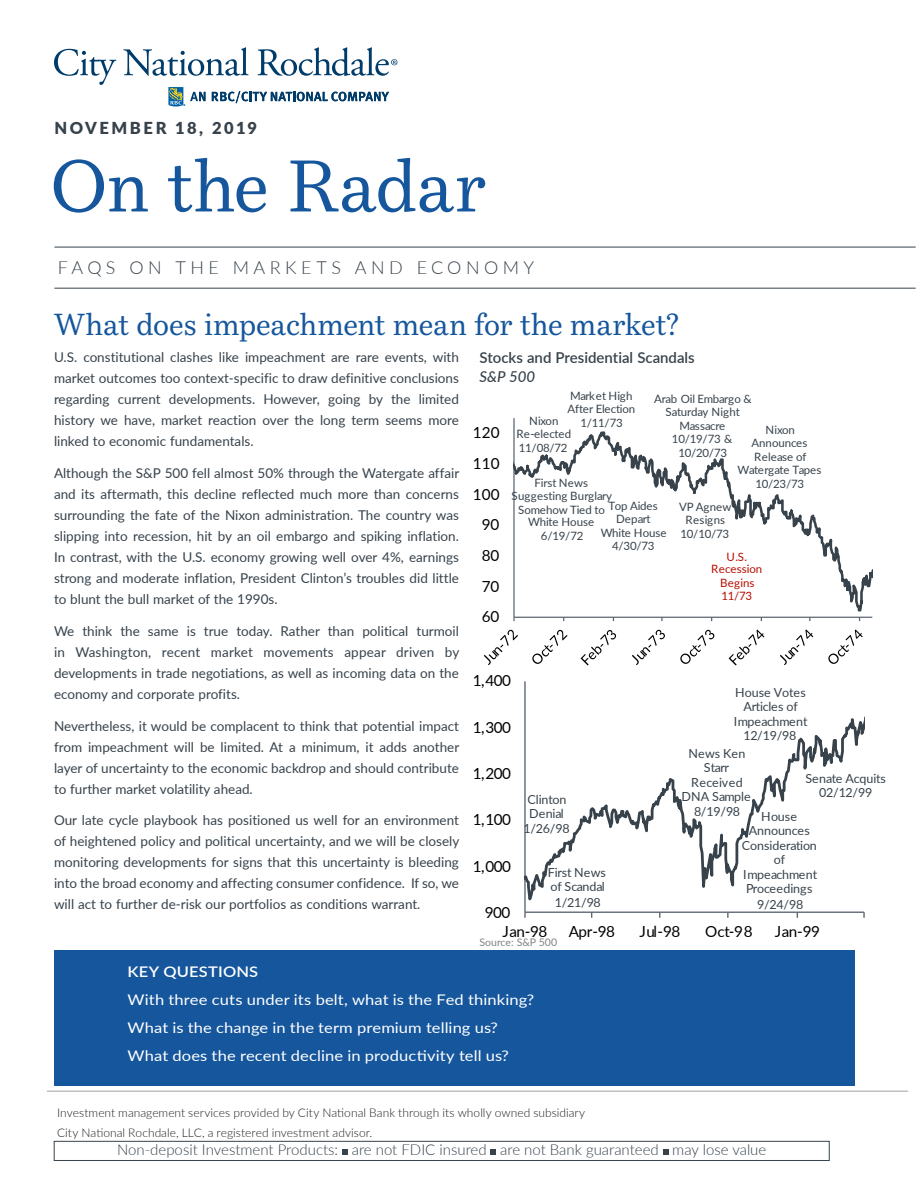
<style>
.page{position:relative;width:918px;height:1188px;background:#fff}
.page>*{position:absolute;margin:0;border:0;box-sizing:border-box;transform-origin:0 0}
.Intro_Paragraph{font:72px "Bressay";letter-spacing:-.01em;color:#15569d}
.Intro_Paragraph-2{font:30px "Bressay";letter-spacing:-.005em;color:#15569d}
.Intro_Paragraph-3{font:300 18px "Lato";letter-spacing:.245em;color:#37424b}
.t1{font:900 16.5px "Lato";letter-spacing:.155em;color:#37424b}
.t2{font:15.3px "Lato";letter-spacing:-.035em;color:#000}
.t3{font:300 15px "Lato";color:#37424b}
.Letter_Body{font:600 15px "Lato";color:#37424b}
.Letter_Body-2{font:italic 500 15px "Lato";color:#37424b}
.t4{font:14.7px "Lato";letter-spacing:.005em;color:#fff;scale:1.12 1}
.t5{font:600 14.7px "Lato";letter-spacing:.01em;color:#fff;scale:1.12 1}
.t6{font:13.5px/21px "Lato";color:#37424b;text-align:justify}
.t7{font:12.45px/14px "Lato";letter-spacing:-.01em;color:#37424b;text-align:center}
.t8{font:12.45px/14px "Lato";letter-spacing:.015em;color:#37424b;text-align:center}
.Body{font:300 12px "Lato";letter-spacing:.005em;color:#231f20}
.t9{font:11.55px/12.8px "Lato";letter-spacing:-.015em;color:#37424b;text-align:center}
.t10{font:11.55px/12.8px "Lato";letter-spacing:.01em;color:#b70d00;text-align:center}
.t11{font:11.55px/12.8px "Lato";letter-spacing:.01em;color:#37424b;text-align:center}
.Letter_Body-3{font:10.5px "Lato";color:#808285}
</style>
<div class="page">
<div style="left:54px;top:950px;width:801px;height:135px;background:#15569d"></div>
<svg style="left:342px;top:1150px;width:6px;height:5px"></svg>
<svg style="left:491px;top:1149px;width:5px;height:6px"></svg>
<svg style="left:663px;top:1149px;width:5px;height:6px"></svg>
<div style="left:54px;top:1141px;width:775px;height:20px;border:1px solid #37424b"></div>
<svg style="left:513px;top:418px;width:360px;height:200px"></svg>
<svg style="left:484px;top:629px;width:34px;height:36px"></svg>
<svg style="left:532px;top:629px;width:36px;height:35px"></svg>
<svg style="left:580px;top:630px;width:36px;height:36px"></svg>
<svg style="left:632px;top:629px;width:33px;height:36px"></svg>
<svg style="left:680px;top:629px;width:35px;height:35px"></svg>
<svg style="left:728px;top:629px;width:37px;height:37px"></svg>
<svg style="left:780px;top:629px;width:34px;height:36px"></svg>
<svg style="left:828px;top:629px;width:35px;height:35px"></svg>
<svg style="left:524px;top:681px;width:341px;height:232px"></svg>
<hr style="left:54px;top:288px;width:862px;height:1px;background:#37424b">
<hr style="left:54px;top:247px;width:862px;height:1px;background:#37424b">
<hr style="left:47px;top:1091px;width:861px;height:1px;background:#37424b">
<svg style="left:168px;top:87px;width:37px;height:20px"></svg>
<svg style="left:212px;top:91px;width:177px;height:12px"></svg>
<svg style="left:54px;top:49px;width:62px;height:36px"></svg>
<svg style="left:123px;top:47px;width:126px;height:29px"></svg>
<svg style="left:258px;top:47px;width:139px;height:29px"></svg>
<p class="t1" style="left:54px;top:116px;width:204px">NOVEMBER 18, 2019</p>
<p class="Intro_Paragraph" style="left:50px;top:142px;width:438px">On the Radar</p>
<p class="Intro_Paragraph-3" style="left:58px;top:255px;width:478px">FAQS ON THE MARKETS AND ECONOMY</p>
<p class="Intro_Paragraph-2" style="left:54px;top:306px;width:627px">What does impeachment mean for the market?</p>
<p class="t6" style="left:54px;top:346px;width:406px">U.S. constitutional clashes like impeachment are rare events, with market outcomes too context-specific to draw definitive conclusions regarding current developments. However, going by the limited history we have, market reaction over the long term seems more linked to economic fundamentals.</p>
<p class="t6" style="left:54px;top:462px;width:407px">Although the S&amp;P 500 fell almost 50% through the Watergate affair and its aftermath, this decline reflected much more than concerns surrounding the fate of the Nixon administration. The country was slipping into recession, hit by an oil embargo and spiking inflation.<br>In contrast, with the U.S. economy growing well over 4%, earnings strong and moderate inflation, President Clinton’s troubles did little to blunt the bull market of the 1990s.</p>
<p class="t6" style="left:54px;top:620px;width:407px">We think the same is true today. Rather than political turmoil in Washington, recent market movements appear driven by developments in trade negotiations, as well as incoming data on the economy and corporate profits.</p>
<p class="t6" style="left:54px;top:715px;width:407px">Nevertheless, it would be complacent to think that potential impact from impeachment will be limited. At a minimum, it adds another layer of uncertainty to the economic backdrop and should contribute to further market volatility ahead.</p>
<p class="t6" style="left:54px;top:809px;width:407px">Our late cycle playbook has positioned us well for an environment of heightened policy and political uncertainty, and we will be closely monitoring developments for signs that this uncertainty is bleeding into the broad economy and affecting consumer confidence. If so, we will act to further de-risk our portfolios as conditions warrant.</p>
<p class="Letter_Body" style="left:480px;top:347px;width:217px">Stocks and Presidential Scandals</p>
<p class="Letter_Body-2" style="left:480px;top:365px;width:57px">S&amp;P 500</p>
<p class="t2" style="left:473px;top:422px;width:28px">120</p>
<p class="t2" style="left:473px;top:452px;width:28px">110</p>
<p class="t2" style="left:473px;top:483px;width:28px">100</p>
<p class="t2" style="left:482px;top:514px;width:19px">90</p>
<p class="t2" style="left:482px;top:544px;width:19px">80</p>
<p class="t2" style="left:482px;top:575px;width:19px">70</p>
<p class="t2" style="left:482px;top:606px;width:19px">60</p>
<p class="t9" style="left:568px;top:389px;width:69px;text-align:left">Market High<br>After Election</p>
<p class="t9" style="left:654px;top:392px;width:99px">Arab Oil Embargo &amp;<br>Saturday Night</p>
<p class="t9" style="left:672px;top:419px;width:62px">Massacre<br>10/19/73 &amp;</p>
<p class="t9" style="left:678px;top:446px;width:50px">10/20/73</p>
<p class="t9" style="left:529px;top:414px;width:31px">Nixon</p>
<p class="t9" style="left:580px;top:416px;width:44px">1/11/73</p>
<p class="t9" style="left:516px;top:426px;width:56px;line-height:14.1px;text-align:left">Re-elected<br>11/08/72</p>
<p class="t9" style="left:752px;top:423px;width:57px">Nixon<br>Announces</p>
<p class="t9" style="left:738px;top:450px;width:86px">Release of<br>Watergate Tapes</p>
<p class="t9" style="left:755px;top:477px;width:50px">10/23/73</p>
<p class="t9" style="left:512px;top:476px;width:102px">First News<br>Suggesting Burglary</p>
<p class="t9" style="left:518px;top:503px;width:88px">Somehow Tied to<br>White House</p>
<p class="t9" style="left:541px;top:529px;width:44px">6/19/72</p>
<p class="t9" style="left:608px;top:499px;width:51px">Top Aides<br>Depart</p>
<p class="t9" style="left:601px;top:526px;width:68px">White House<br>4/30/73</p>
<p class="t11" style="left:679px;top:500px;width:54px">VP Agnew<br>Resigns</p>
<p class="t9" style="left:681px;top:527px;width:50px">10/10/73</p>
<p class="t10" style="left:711px;top:550px;width:53px">U.S.<br>Recession</p>
<p class="t10" style="left:720px;top:576px;width:36px;text-align:left">Begins<br>11/73</p>
<p class="t2" style="left:473px;top:670px;width:40px">1,400</p>
<p class="t2" style="left:473px;top:716px;width:40px">1,300</p>
<p class="t2" style="left:473px;top:762px;width:40px">1,200</p>
<p class="t2" style="left:473px;top:809px;width:40px">1,100</p>
<p class="t2" style="left:473px;top:855px;width:40px">1,000</p>
<p class="t2" style="left:485px;top:902px;width:27px">900</p>
<p class="t7" style="left:528px;top:792px;width:40px;text-align:left">Clinton<br>Denial</p>
<p class="t7" style="left:523px;top:821px;width:48px">1/26/98</p>
<p class="t7" style="left:548px;top:865px;width:60px;text-align:left">First News of Scandal</p>
<p class="t7" style="left:555px;top:895px;width:48px">1/21/98</p>
<p class="t7" style="left:735px;top:685px;width:72px">House Votes<br>Articles of</p>
<p class="t7" style="left:734px;top:714px;width:75px">Impeachment<br>12/19/98</p>
<p class="t7" style="left:688px;top:746px;width:59px">News Ken<br>Starr</p>
<p class="t8" style="left:682px;top:775px;width:71px">Received<br>DNA Sample</p>
<p class="t7" style="left:694px;top:804px;width:48px">8/19/98</p>
<p class="t7" style="left:749px;top:809px;width:63px">House<br>Announces</p>
<p class="t7" style="left:742px;top:838px;width:77px">Consideration of</p>
<p class="t7" style="left:743px;top:867px;width:75px;text-align:left">Impeachment<br>Proceedings</p>
<p class="t7" style="left:757px;top:897px;width:48px">9/24/98</p>
<p class="t7" style="left:805px;top:771px;width:82px">Senate Acquits<br>02/12/99</p>
<p class="t2" style="left:502px;top:921px;width:46px">Jan-98</p>
<p class="t2" style="left:569px;top:921px;width:48px">Apr-98</p>
<p class="t2" style="left:640px;top:921px;width:42px">Jul-98</p>
<p class="t2" style="left:705px;top:921px;width:49px">Oct-98</p>
<p class="t2" style="left:775px;top:921px;width:46px">Jan-99</p>
<p class="Letter_Body-3" style="left:480px;top:934px;width:79px">Source: S&amp;P 500</p>
<p class="t5" style="left:128px;top:961px;width:118px">KEY QUESTIONS</p>
<p class="t4" style="left:128px;top:989px;width:364px">With three cuts under its belt, what is the Fed thinking?</p>
<p class="t4" style="left:128px;top:1017px;width:332px">What is the change in the term premium telling us?</p>
<p class="t4" style="left:128px;top:1045px;width:342px">What does the recent decline in productivity tell us?</p>
<p class="Body" style="left:57px;top:1104px;width:530px">Investment management services provided by City National Bank through its wholly owned subsidiary</p>
<p class="Body" style="left:57px;top:1125px;width:317px">City National Rochdale, LLC, a registered investment advisor.</p>
<p class="t3" style="left:117px;top:1140px;width:651px">Non-deposit Investment Products: are not FDIC insured are not Bank guaranteed may lose value</p>
</div>
